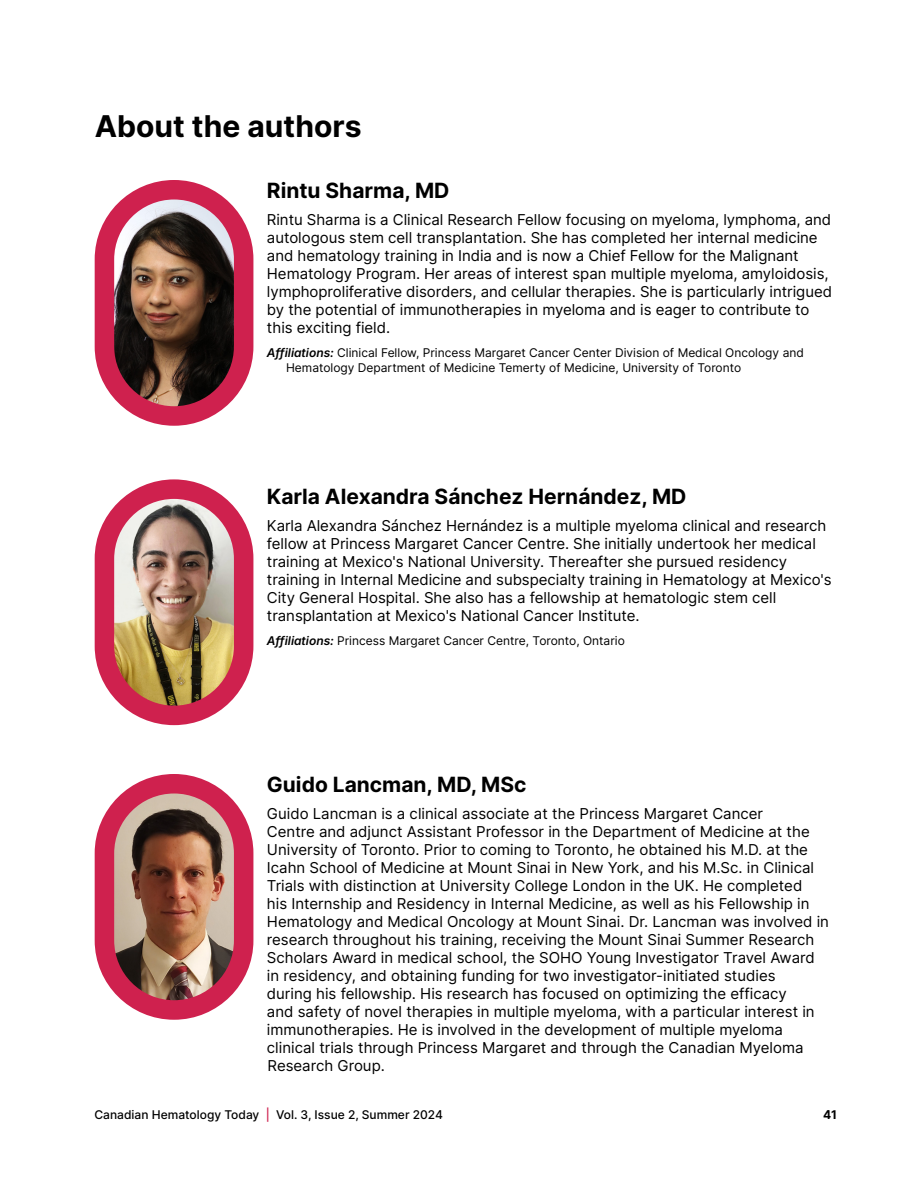
<style>
.page{position:relative;width:918px;height:1188px;background:#fff}
.page>*{position:absolute;margin:0;border:0;box-sizing:border-box;transform-origin:0 0}
.page_title{font:700 30px "Inter";color:#000}
.about_author_name{font:700 21px "Inter";color:#000}
.about_author_bio{font:15px/18px "Inter";letter-spacing:-.005em;color:#000}
.about_author_affiliations{font:12px/15px "Inter";color:#000}
.t1{font:500 12px "Inter";color:#000}
.t2{font:700 12px "Inter";color:#000}
.s1{font-family:"Inter Variable";font-style:italic}
.s2{color:#cf214e}
</style>
<div class="page">
<img style="left:116px;top:795px;width:116px;height:204px">
<div style="left:95px;top:774px;width:158px;height:246px;border:20px solid #cf214e;border-radius:70px"></div>
<img style="left:104px;top:190px;width:140px;height:226px;border-radius:70px">
<div style="left:95px;top:180px;width:158px;height:246px;border:20px solid #cf214e;border-radius:70px"></div>
<img style="left:116px;top:500px;width:116px;height:204px">
<div style="left:95px;top:479px;width:158px;height:246px;border:20px solid #cf214e;border-radius:70px"></div>
<h2 class="page_title" style="left:95px;top:104px;width:269px">About the authors</h2>
<p class="about_author_name" style="left:267px;top:175px;width:184px">Rintu Sharma, MD</p>
<p class="about_author_bio" style="left:267px;top:210px;width:567px">Rintu Sharma is a Clinical Research Fellow focusing on myeloma, lymphoma, and autologous stem cell transplantation. She has completed her internal medicine and hematology training in India and is now a Chief Fellow for the Malignant Hematology Program. Her areas of interest span multiple myeloma, amyloidosis, lymphoproliferative disorders, and cellular therapies. She is particularly intrigued by the potential of immunotherapies in myeloma and is eager to contribute to this exciting field.</p>
<p class="about_author_affiliations" style="left:286px;top:345px;width:519px;text-indent:-19px"><span class="s1">Affiliations:</span> Clinical Fellow, Princess Margaret Cancer Center Division of Medical Oncology and<br>Hematology Department of Medicine Temerty of Medicine, University of Toronto</p>
<p class="about_author_name" style="left:267px;top:481px;width:421px">Karla Alexandra Sánchez Hernández, MD</p>
<p class="about_author_bio" style="left:267px;top:516px;width:566px">Karla Alexandra Sánchez Hernández is a multiple myeloma clinical and research fellow at Princess Margaret Cancer Centre. She initially undertook her medical training at Mexico's National University. Thereafter she pursued residency training in Internal Medicine and subspecialty training in Hematology at Mexico's City General Hospital. She also has a fellowship at hematologic stem cell transplantation at Mexico's National Cancer Institute.</p>
<p class="about_author_affiliations" style="left:267px;top:633px;width:359px"><span class="s1">Affiliations:</span> Princess Margaret Cancer Centre, Toronto, Ontario</p>
<p class="about_author_name" style="left:267px;top:769px;width:261px">Guido Lancman, MD, MSc</p>
<p class="about_author_bio" style="left:267px;top:804px;width:564px">Guido Lancman is a clinical associate at the Princess Margaret Cancer<br>Centre and adjunct Assistant Professor in the Department of Medicine at the University of Toronto. Prior to coming to Toronto, he obtained his M.D. at the Icahn School of Medicine at Mount Sinai in New York, and his M.Sc. in Clinical Trials with distinction at University College London in the UK. He completed<br>his Internship and Residency in Internal Medicine, as well as his Fellowship in Hematology and Medical Oncology at Mount Sinai. Dr. Lancman was involved in research throughout his training, receiving the Mount Sinai Summer Research Scholars Award in medical school, the SOHO Young Investigator Travel Award in residency, and obtaining funding for two investigator-initiated studies<br>during his fellowship. His research has focused on optimizing the efficacy<br>and safety of novel therapies in multiple myeloma, with a particular interest in immunotherapies. He is involved in the development of multiple myeloma clinical trials through Princess Margaret and through the Canadian Myeloma Research Group.</p>
<p class="t1" style="left:94px;top:1106px;width:350px">Canadian Hematology Today <span class="s2">|</span> Vol. 3, Issue 2, Summer 2024</p>
<p class="t2" style="left:823px;top:1106px;width:15px">41</p>
</div>
